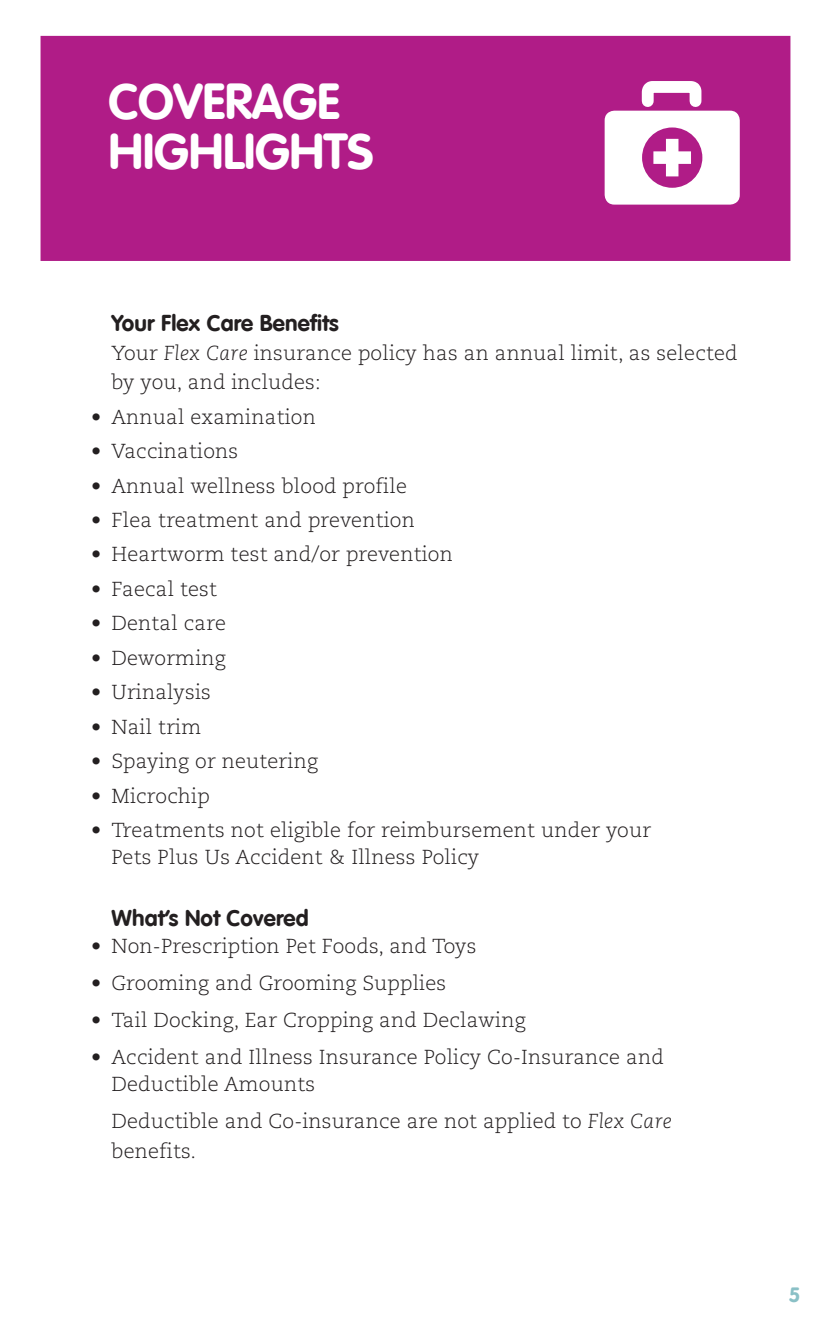
<style>
.page{position:relative;width:831px;height:1337px;background:#fff}
.page>*{position:absolute;margin:0;border:0;box-sizing:border-box;transform-origin:0 0}
.t1{font:700 49.5px/49.5px "VAG Rounded LT Com";letter-spacing:-.01em;color:#fff}
.t2{font:700 22.5px "VAG Rounded LT Com";letter-spacing:.01em;color:#231f20}
.t3{font:300 20.25px/29.2px "Caecilia LT Std";letter-spacing:.01em;color:#231f20}
.t4{font:700 20.25px "VAG Rounded LT Com";color:#8ac0c6}
.s1{font-style:italic}
</style>
<div class="page">
<div style="left:40px;top:36px;width:750px;height:225px;background:#b01c87"></div>
<svg style="left:604px;top:81px;width:135px;height:124px"></svg>
<h1 class="t1" style="left:108px;top:78px;width:266px">COVERAGE<br>HIGHLIGHTS</h1>
<p class="t2" style="left:111px;top:308px;width:229px">Your Flex Care Benefits</p>
<p class="t3" style="left:111px;top:339px;width:627px">Your <span class="s1">Flex Care</span> insurance policy has an annual limit, as selected by you, and includes:</p>
<p class="t3" style="left:91px;top:402px;width:226px">• Annual examination</p>
<p class="t3" style="left:91px;top:437px;width:148px">• Vaccinations</p>
<p class="t3" style="left:91px;top:471px;width:317px">• Annual wellness blood profile</p>
<p class="t3" style="left:91px;top:506px;width:325px">• Flea treatment and prevention</p>
<p class="t3" style="left:91px;top:540px;width:363px">• Heartworm test and/or prevention</p>
<p class="t3" style="left:91px;top:575px;width:127px">• Faecal test</p>
<p class="t3" style="left:91px;top:609px;width:136px">• Dental care</p>
<p class="t3" style="left:91px;top:643px;width:136px">• Deworming</p>
<p class="t3" style="left:91px;top:678px;width:121px">• Urinalysis</p>
<p class="t3" style="left:91px;top:712px;width:111px">• Nail trim</p>
<p class="t3" style="left:91px;top:747px;width:228px">• Spaying or neutering</p>
<p class="t3" style="left:91px;top:781px;width:120px">• Microchip</p>
<p class="t3" style="left:111px;top:817px;width:541px;line-height:27px;text-indent:-20px">• Treatments not eligible for reimbursement under your<br>Pets Plus Us Accident &amp; Illness Policy</p>
<p class="t2" style="left:111px;top:903px;width:199px">What’s Not Covered</p>
<p class="t3" style="left:91px;top:931px;width:386px">• Non-Prescription Pet Foods, and Toys</p>
<p class="t3" style="left:91px;top:969px;width:356px">• Grooming and Grooming Supplies</p>
<p class="t3" style="left:91px;top:1006px;width:436px">• Tail Docking, Ear Cropping and Declawing</p>
<p class="t3" style="left:111px;top:1044px;width:553px;line-height:27px;text-indent:-20px">• Accident and Illness Insurance Policy Co-Insurance and<br>Deductible Amounts</p>
<p class="t3" style="left:111px;top:1107px;width:561px">Deductible and Co-insurance are not applied to <span class="s1">Flex Care </span>benefits.</p>
<p class="t4" style="left:788px;top:1282px;width:13px">5</p>
</div>
